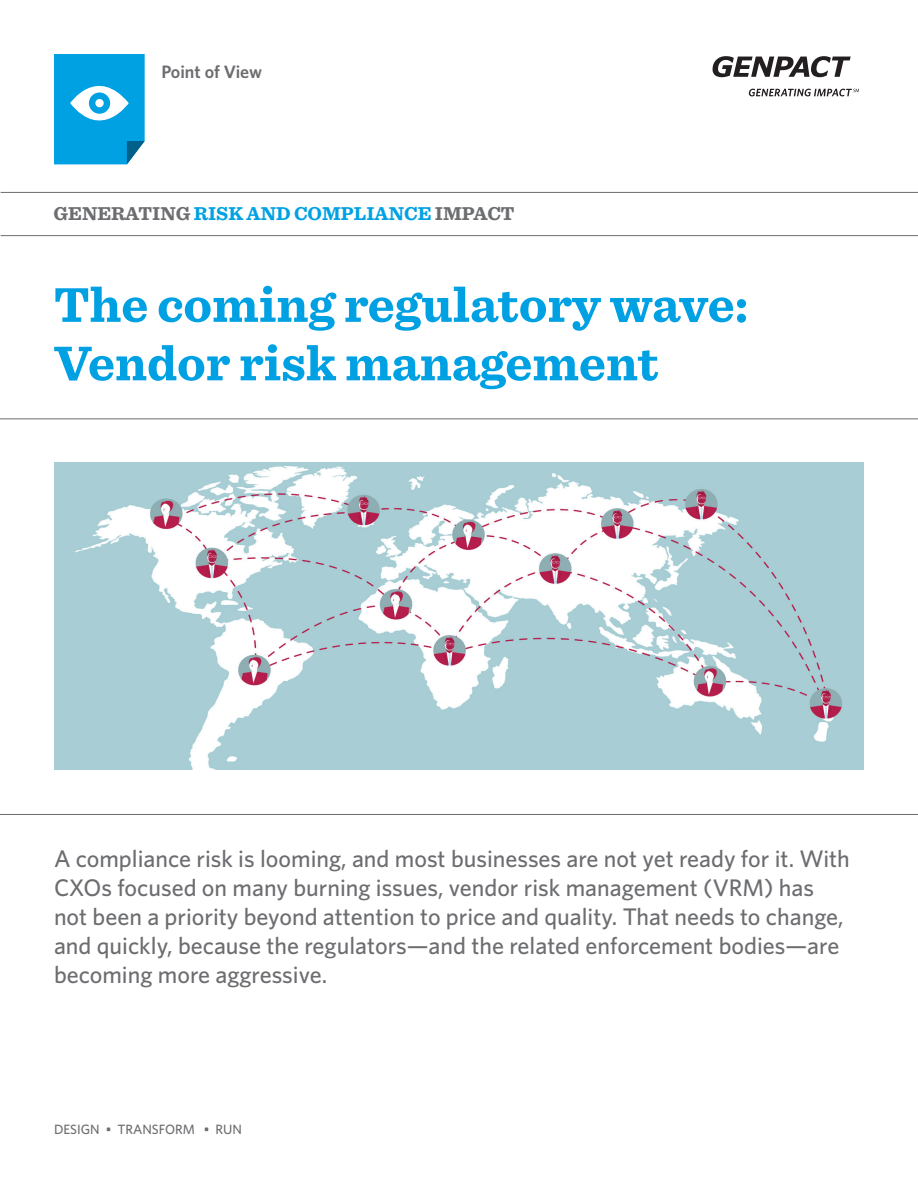
<style>
.page{position:relative;width:918px;height:1188px;background:#fff}
.page>*{position:absolute;margin:0;border:0;box-sizing:border-box;transform-origin:0 0}
.t1{font:700 51px/58.5px "Sentinel";color:#00a1e3}
.t2{font:500 24px/28.8px "Whitney";color:#6c6d70}
.t3{font:700 19.5px "Sentinel";color:#00a1e3}
.t4{font:600 18px "Whitney";color:#6c6d70}
.t5{font:500 13.5px "Whitney";color:#6c6d70}
.s1{color:#6c6d70}
</style>
<div class="page">
<hr style="left:1px;top:192px;width:917px;height:1px;background:#6c6d70">
<hr style="left:1px;top:235px;width:917px;height:1px;background:#6c6d70">
<hr style="left:0;top:419px;width:918px;height:1px;background:#6c6d70">
<hr style="left:0;top:814px;width:918px;height:1px;background:#6c6d70">
<svg style="left:749px;top:89px;width:110px;height:7px"></svg>
<svg style="left:713px;top:56px;width:138px;height:21px"></svg>
<svg style="left:54px;top:54px;width:91px;height:110px;background:#20abe4"></svg>
<div style="left:89px;top:93px;width:21px;height:21px;background:#00a1e3;border-radius:50%"></div>
<div style="left:95px;top:99px;width:9px;height:8px;background:#fff;border-radius:50%"></div>
<img style="left:54px;top:463px;width:810px;height:306px">
<p class="t4" style="left:161px;top:59px;width:102px">Point of View</p>
<p class="t3" style="left:54px;top:198px;width:448px"><span class="s1">Generating</span> Risk and Compliance <span class="s1">Impact</span></p>
<h1 class="t1" style="left:54px;top:273px;width:696px">The coming regulatory wave:<br>Vendor risk management</h1>
<p class="t2" style="left:54px;top:844px;width:797px">A compliance risk is looming, and most businesses are not yet ready for it. With CXOs focused on many burning issues, vendor risk management (VRM) has not been a priority beyond attention to price and quality. That needs to change, and quickly, because the regulators—and the related enforcement bodies—are becoming more aggressive.</p>
<p class="t5" style="left:54px;top:1121px;width:190px">DESIGN • TRANSFORM • RUN</p>
</div>
